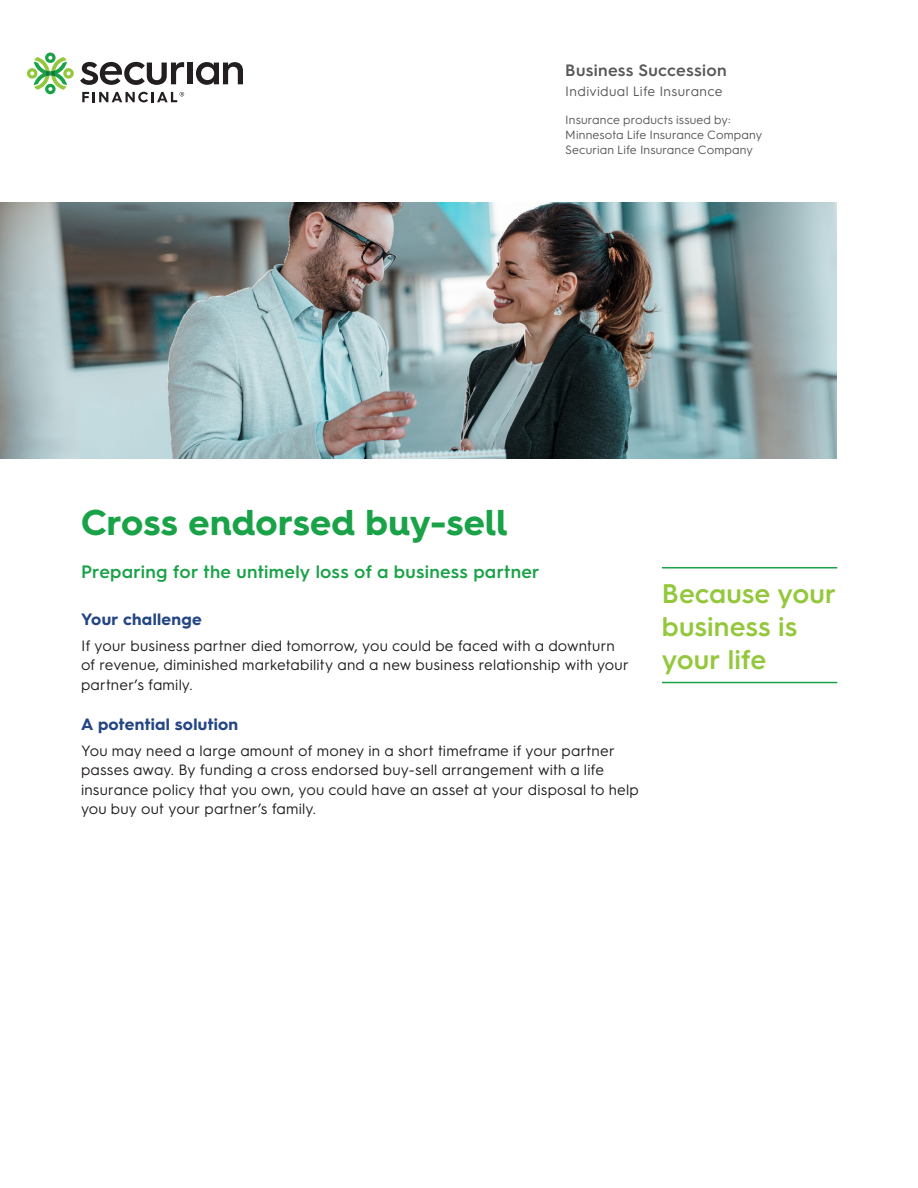
<style>
.page{position:relative;width:918px;height:1188px;background:#fff}
.page>*{position:absolute;margin:0;border:0;box-sizing:border-box;transform-origin:0 0}
.FL1_-_SemiBold_12_15{font:700 36px "Hurme Geometric Sans 4";letter-spacing:.005em;color:#1aa248}
.CH3_-_SemiBold_18_22{font:600 27px/33px "Hurme Geometric Sans 3";color:#94c83c}
.FL1_-_SemiBold_12_15-2{font:600 18px "Hurme Geometric Sans 3";letter-spacing:.015em;color:#1aa248}
.SH1__-_Bold_11_13_WA{font:700 16.5px "Hurme Geometric Sans 3";letter-spacing:.02em;color:#244684}
.P1_-_SemiBold_11_12{font:600 16.5px "Hurme Geometric Sans 3";letter-spacing:.02em;color:#57585a}
.B1__-_Reg_10_13_BLK{font:15px/19.5px "Hurme Geometric Sans 3";letter-spacing:.015em;color:#231f20}
.P2_-_Regular_9_10_SL{font:13.5px "Hurme Geometric Sans 3";letter-spacing:.025em;color:#57585a}
.P3_-_Reg_8_10_SLATE{font:12px/15px "Hurme Geometric Sans 3";letter-spacing:.01em;color:#57585a}
</style>
<div class="page">
<img style="left:0;top:202px;width:837px;height:257px">
<svg style="left:27px;top:53px;width:47px;height:41px"></svg>
<svg style="left:80px;top:62px;width:104px;height:23px"></svg>
<div style="left:188px;top:63px;width:5px;height:21px;background:#231f20"></div>
<svg style="left:196px;top:62px;width:47px;height:23px"></svg>
<svg style="left:82px;top:92px;width:102px;height:10px"></svg>
<hr style="left:662px;top:682px;width:175px;height:1px;background:#1aa248">
<hr style="left:662px;top:567px;width:175px;height:1px;background:#1aa248">
<p class="P1_-_SemiBold_11_12" style="left:565px;top:59px;width:163px">Business Succession</p>
<p class="P2_-_Regular_9_10_SL" style="left:565px;top:82px;width:159px">Individual Life Insurance</p>
<p class="P3_-_Reg_8_10_SLATE" style="left:565px;top:112px;width:199px">Insurance products issued by:<br>Minnesota Life Insurance Company<br>Securian Life Insurance Company</p>
<p class="FL1_-_SemiBold_12_15" style="left:81px;top:497px;width:428px">Cross endorsed buy-sell</p>
<p class="FL1_-_SemiBold_12_15-2" style="left:81px;top:559px;width:460px">Preparing for the untimely loss of a business partner</p>
<p class="SH1__-_Bold_11_13_WA" style="left:81px;top:607px;width:122px">Your challenge</p>
<p class="B1__-_Reg_10_13_BLK" style="left:81px;top:635px;width:549px">If your business partner died tomorrow, you could be faced with a downturn of revenue, diminished marketability and a new business relationship with your partner’s family.</p>
<p class="SH1__-_Bold_11_13_WA" style="left:81px;top:712px;width:159px">A potential solution</p>
<p class="B1__-_Reg_10_13_BLK" style="left:81px;top:740px;width:559px">You may need a large amount of money in a short timeframe if your partner passes away. By funding a cross endorsed buy-sell arrangement with a life insurance policy that you own, you could have an asset at your disposal to help you buy out your partner’s family.</p>
<p class="CH3_-_SemiBold_18_22" style="left:662px;top:575px;width:176px">Because your business is your life</p>
</div>
